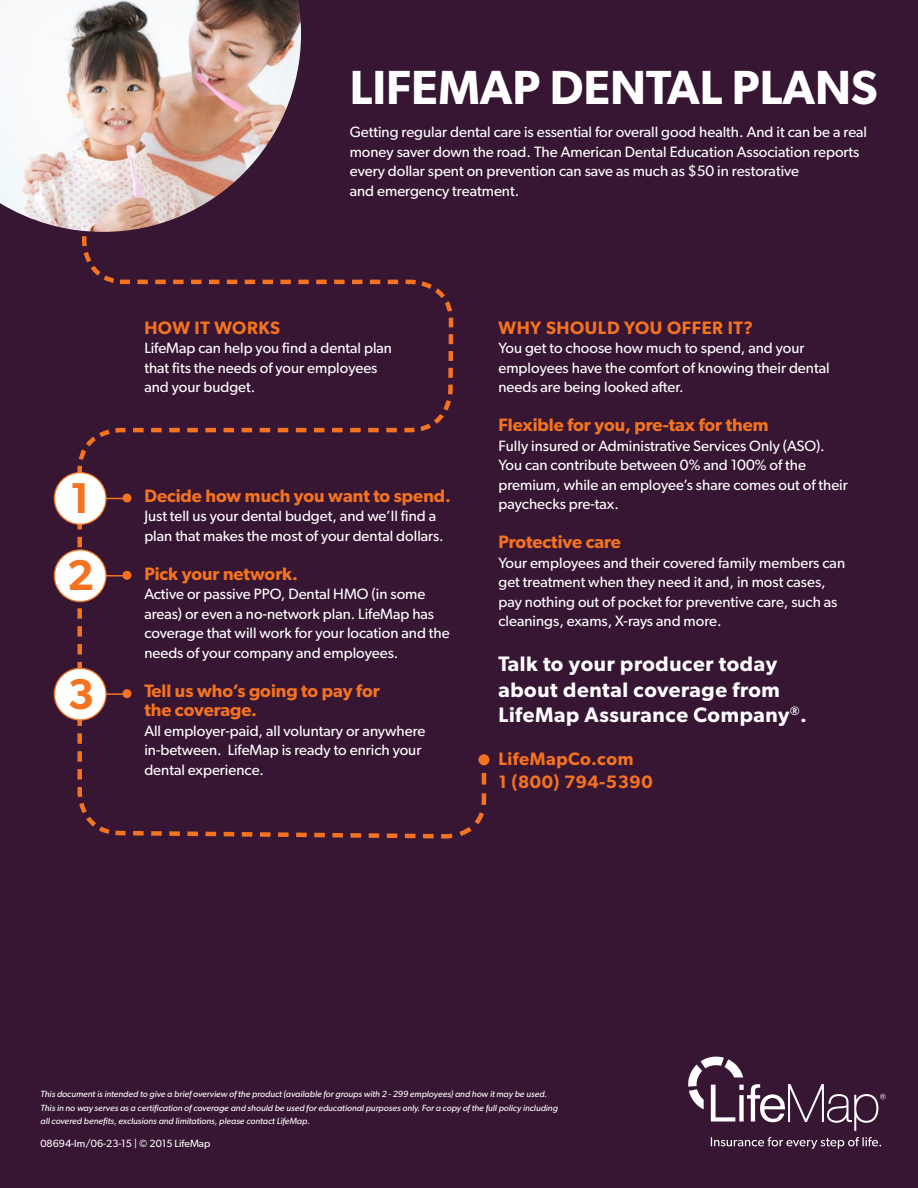
<style>
.page{position:relative;width:918px;height:1188px;background:#371633}
.page>*{position:absolute;margin:0;border:0;box-sizing:border-box;transform-origin:0 0}
.Product_Name{font:600 48px "Gibson";color:#fff}
.t1{font:600 43.2px "Gibson";color:#f47321}
.CTA{font:600 21px/25.5px "Gibson";letter-spacing:.03em;color:#fff}
.URL_Number{font:600 18px/19.5px "Gibson";color:#f47321}
.URL_Number-2{font:600 18px/22.5px "Gibson";letter-spacing:.03em;color:#f47321}
.How_Why_Subhead{font:600 18px "Gibson";letter-spacing:.03em;color:#f47321}
.Product_Name-2{font:15px/19.5px "Gibson";color:#fff}
.Lit_Number___Copyrig{font:10.5px "Gibson";color:#fff}
.Disclaimer{font:italic 9px/13.5px "Gibson";color:#fff}
</style>
<div class="page">
<svg style="left:76px;top:236px;width:412px;height:603px"></svg>
<svg style="left:107px;top:498px;width:16px;height:1px"></svg>
<div style="left:123px;top:494px;width:9px;height:9px;background:#f47321;border-radius:50%"></div>
<div style="left:54px;top:473px;width:52px;height:51px;background:#fff;border-radius:50%"></div>
<div style="left:54px;top:472px;width:53px;height:53px;border:1px solid #f47321;border-radius:50%"></div>
<hr style="left:102px;top:575px;width:26px;height:2px;background:#f47321">
<div style="left:123px;top:571px;width:9px;height:9px;background:#f47321;border-radius:50%"></div>
<div style="left:54px;top:550px;width:52px;height:52px;background:#fff;border-radius:50%"></div>
<div style="left:54px;top:549px;width:53px;height:53px;border:1px solid #f47321;border-radius:50%"></div>
<hr style="left:102px;top:693px;width:26px;height:2px;background:#f47321">
<div style="left:123px;top:689px;width:9px;height:9px;background:#f47321;border-radius:50%"></div>
<div style="left:54px;top:668px;width:52px;height:52px;background:#fff;border-radius:50%"></div>
<div style="left:54px;top:668px;width:53px;height:53px;border:1px solid #f47321;border-radius:50%"></div>
<svg style="left:711px;top:1137px;width:170px;height:12px"></svg>
<svg style="left:688px;top:1056px;width:198px;height:75px"></svg>
<img style="left:0;top:0;width:301px;height:232px">
<p class="t1" style="left:70px;top:473px;width:22px">1</p>
<p class="t1" style="left:67px;top:549px;width:29px">2</p>
<p class="t1" style="left:68px;top:668px;width:29px">3</p>
<p class="Product_Name" style="left:350px;top:59px;width:529px">LIFEMAP DENTAL PLANS</p>
<p class="Product_Name-2" style="left:350px;top:122px;width:519px">Getting regular dental care is essential for overall good health. And it can be a real money saver down the road. The American Dental Education Association reports every dollar spent on prevention can save as much as $50 in restorative<br>and emergency treatment.</p>
<p class="How_Why_Subhead" style="left:144px;top:317px;width:137px">HOW IT WORKS</p>
<p class="Product_Name-2" style="left:144px;top:338px;width:249px">LifeMap can help you find a dental plan that fits the needs of your employees and your budget.</p>
<p class="URL_Number" style="left:144px;top:486px;width:308px">Decide how much you want to spend.</p>
<p class="Product_Name-2" style="left:144px;top:506px;width:301px">Just tell us your dental budget, and we’ll find a plan that makes the most of your dental dollars.</p>
<p class="URL_Number" style="left:144px;top:564px;width:155px">Pick your network.</p>
<p class="Product_Name-2" style="left:144px;top:584px;width:307px">Active or passive PPO, Dental HMO (in some areas) or even a no-network plan. LifeMap has coverage that will work for your location and the needs of your company and employees.</p>
<p class="URL_Number" style="left:144px;top:681px;width:237px">Tell us who’s going to pay for the coverage.</p>
<p class="Product_Name-2" style="left:144px;top:721px;width:283px">All employer-paid, all voluntary or anywhere in-between. LifeMap is ready to enrich your dental experience.</p>
<p class="URL_Number-2" style="left:498px;top:316px;width:256px">WHY SHOULD YOU OFFER IT?</p>
<p class="Product_Name-2" style="left:498px;top:338px;width:333px">You get to choose how much to spend, and your employees have the comfort of knowing their dental needs are being looked after.</p>
<p class="URL_Number" style="left:498px;top:415px;width:272px">Flexible for you, pre-tax for them</p>
<p class="Product_Name-2" style="left:498px;top:436px;width:351px">Fully insured or Administrative Services Only (ASO).<br>You can contribute between 0% and 100% of the premium, while an employee’s share comes out of their paychecks pre-tax.</p>
<p class="URL_Number" style="left:498px;top:532px;width:124px">Protective care</p>
<p class="Product_Name-2" style="left:498px;top:553px;width:348px">Your employees and their covered family members can get treatment when they need it and, in most cases, pay nothing out of pocket for preventive care, such as cleanings, exams, X-rays and more.</p>
<p class="CTA" style="left:498px;top:651px;width:310px">Talk to your producer today about dental coverage from<br>LifeMap Assurance Company<sup>®</sup>.</p>
<p class="URL_Number-2" style="left:498px;top:747px;width:156px">LifeMapCo.com<br>1 (800) 794-5390</p>
<p class="Disclaimer" style="left:40px;top:1087px;width:519px">This document is intended to give a brief overview of the product (available for groups with 2 - 299 employees) and how it may be used.<br>This in no way serves as a certification of coverage and should be used for educational purposes only. For a copy of the full policy including all covered benefits, exclusions and limitations, please contact LifeMap.</p>
<p class="Lit_Number___Copyrig" style="left:40px;top:1137px;width:171px">08694-lm/06-23-15 | © 2015 LifeMap</p>
</div>
